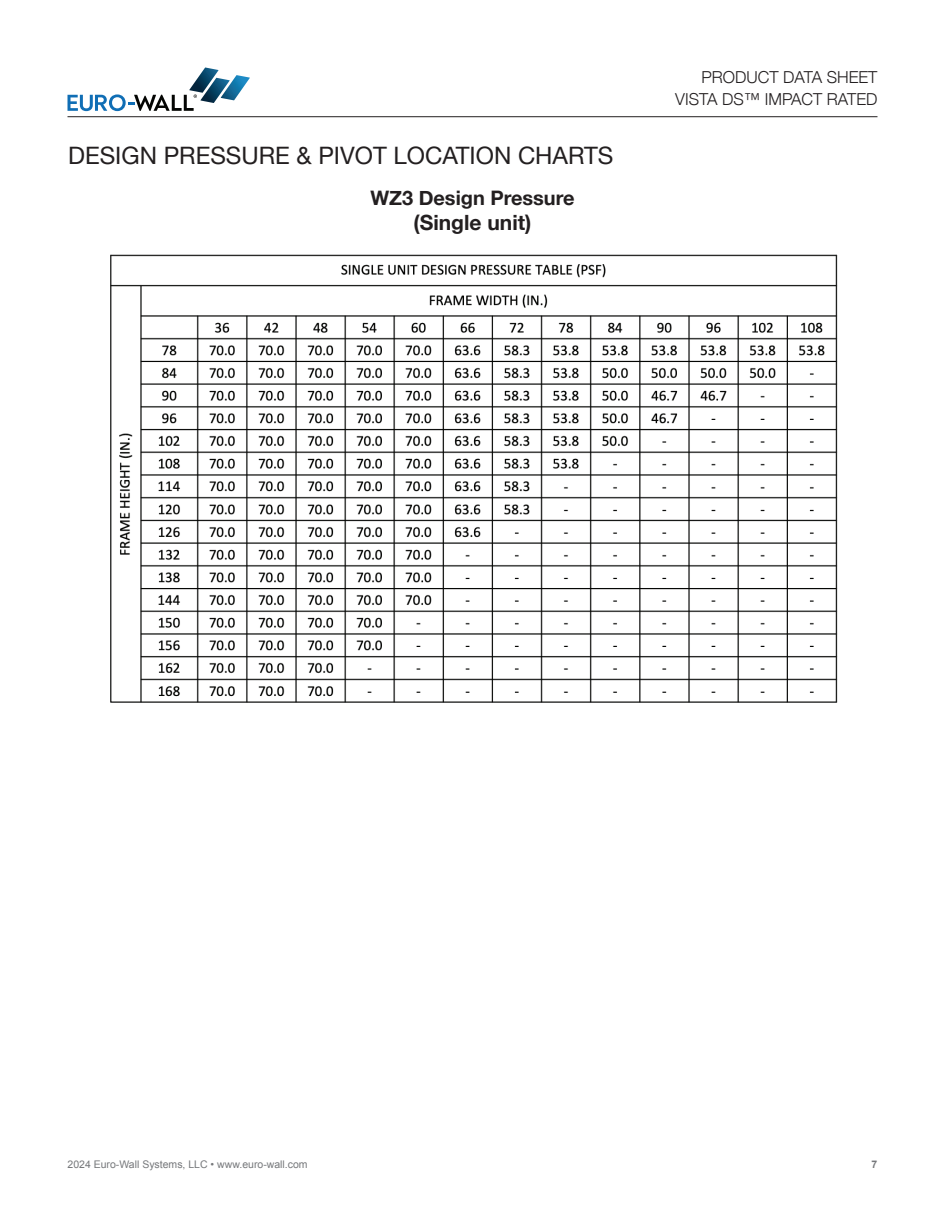
<style>
.page{position:relative;width:945px;height:1215px;background:#fff}
.page>*{position:absolute;margin:0;border:0;box-sizing:border-box;transform-origin:0 0}
.t1{font:24px "Helvetica Neue";color:#231f20}
.t2{font:700 21px "Helvetica Neue";color:#231f20}
.t3{font:700 19.95px "Helvetica Neue";color:#231f20}
.t4{font:300 16.5px/21.8px "Helvetica Neue";color:#231f20;text-align:right}
.t5{font:10.5px "Arial";color:#76787b}
.t6{font:700 10.5px "Arial";color:#76787b}
</style>
<div class="page">
<svg style="left:68px;top:68px;width:182px;height:43px"></svg>
<hr style="left:68px;top:116px;width:810px;height:1px;background:#231f20">
<img style="left:110px;top:254px;width:728px;height:449px">
<h1 class="t1" style="left:68px;top:138px;width:547px">DESIGN PRESSURE &amp; PIVOT LOCATION CHARTS</h1>
<h3 class="t3" style="left:370px;top:182px;width:206px">WZ3 Design Pressure</h3>
<h2 class="t2" style="left:414px;top:206px;width:119px">(Single unit)</h2>
<h3 class="t4" style="left:675px;top:66px;width:204px">PRODUCT DATA SHEET<br>VISTA DS™ IMPACT RATED</h3>
<p class="t5" style="left:68px;top:1157px;width:242px">2024 Euro-Wall Systems, LLC • www.euro-wall.com</p>
<p class="t6" style="left:872px;top:1157px;width:7px">7</p>
</div>
